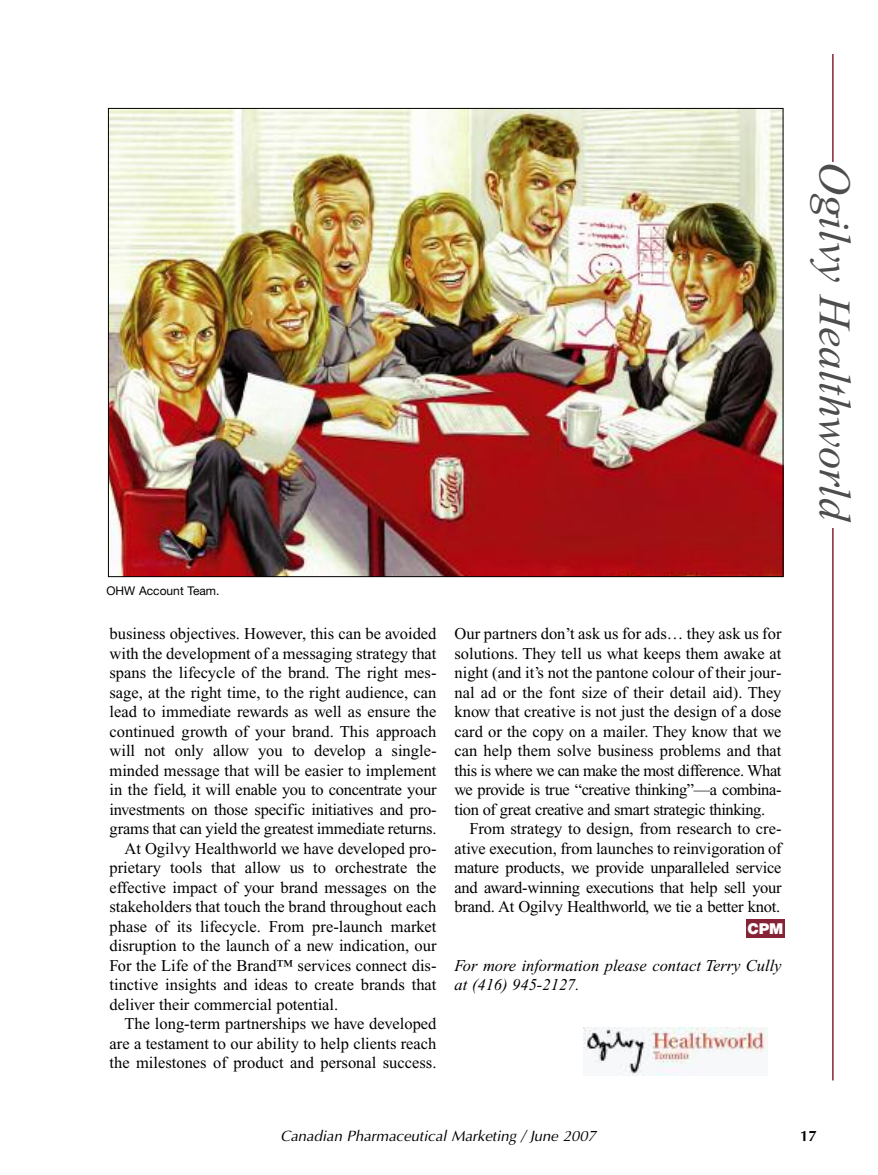
<style>
.page{position:relative;width:878px;height:1175px;background:#fff}
.page>*{position:absolute;margin:0;border:0;box-sizing:border-box;transform-origin:0 0}
.t1{font:italic 45px "Times";color:#4d4d4d}
.t2{font:16.5px "Times";color:#000}
.t3{font:16.5px "Times";letter-spacing:-.025em;color:#000}
.t4{font:italic 16.5px/19.5px "Times";color:#000}
.t5{font:italic 15px "Optima";color:#000}
.t6{font:900 15px "Helvetica Neue";color:#fff}
.t7{font:700 15px "Optima";color:#000}
.t8{font:12px "Helvetica Neue";color:#000}
</style>
<div class="page">
<hr style="left:832px;top:54px;width:1px;height:1026px;background:#862336">
<div style="left:788px;top:162px;width:62px;height:366px;background:#fff"></div>
<div style="left:746px;top:918px;width:38px;height:19px;background:#862336"></div>
<img style="left:110px;top:110px;width:671px;height:465px">
<img style="left:583px;top:1027px;width:184px;height:48px">
<p class="t8" style="left:106px;top:586px;width:114px">OHW Account Team.</p>
<p class="t2" style="left:109px;top:628px;width:328px">business objectives. However, this can be avoided</p>
<p class="t2" style="left:109px;top:647px;width:328px">with the development of a messaging strategy that</p>
<p class="t2" style="left:109px;top:667px;width:328px">spans the lifecycle of the brand. The right mes-</p>
<p class="t2" style="left:109px;top:686px;width:328px">sage, at the right time, to the right audience, can</p>
<p class="t2" style="left:109px;top:706px;width:328px">lead to immediate rewards as well as ensure the</p>
<p class="t2" style="left:109px;top:725px;width:328px">continued growth of your brand. This approach</p>
<p class="t2" style="left:109px;top:745px;width:328px">will not only allow you to develop a single-</p>
<p class="t2" style="left:109px;top:764px;width:328px">minded message that will be easier to implement</p>
<p class="t2" style="left:109px;top:784px;width:328px">in the field, it will enable you to concentrate your</p>
<p class="t2" style="left:109px;top:803px;width:328px">investments on those specific initiatives and pro-</p>
<p class="t2" style="left:109px;top:823px;width:328px">grams that can yield the greatest immediate returns.</p>
<p class="t2" style="left:124px;top:842px;width:313px">At Ogilvy Healthworld we have developed pro-</p>
<p class="t2" style="left:109px;top:862px;width:328px">prietary tools that allow us to orchestrate the</p>
<p class="t2" style="left:109px;top:881px;width:328px">effective impact of your brand messages on the</p>
<p class="t2" style="left:109px;top:901px;width:328px">stakeholders that touch the brand throughout each</p>
<p class="t2" style="left:109px;top:920px;width:328px">phase of its lifecycle. From pre-launch market</p>
<p class="t2" style="left:109px;top:940px;width:328px">disruption to the launch of a new indication, our</p>
<p class="t2" style="left:109px;top:959px;width:328px">For the Life of the Brand™ services connect dis-</p>
<p class="t2" style="left:109px;top:979px;width:328px">tinctive insights and ideas to create brands that</p>
<p class="t2" style="left:109px;top:998px;width:230px">deliver their commercial potential.</p>
<p class="t2" style="left:124px;top:1018px;width:313px">The long-term partnerships we have developed</p>
<p class="t2" style="left:109px;top:1037px;width:328px">are a testament to our ability to help clients reach</p>
<p class="t2" style="left:109px;top:1057px;width:328px">the milestones of product and personal success.</p>
<p class="t2" style="left:454px;top:628px;width:328px">Our partners don’t ask us for ads… they ask us for</p>
<p class="t2" style="left:454px;top:647px;width:328px">solutions. They tell us what keeps them awake at</p>
<p class="t2" style="left:454px;top:667px;width:328px">night (and it’s not the pantone colour of their jour-</p>
<p class="t2" style="left:454px;top:686px;width:328px">nal ad or the font size of their detail aid). They</p>
<p class="t2" style="left:454px;top:706px;width:328px">know that creative is not just the design of a dose</p>
<p class="t2" style="left:454px;top:725px;width:328px">card or the copy on a mailer. They know that we</p>
<p class="t2" style="left:454px;top:745px;width:328px">can help them solve business problems and that</p>
<p class="t3" style="left:454px;top:764px;width:328px">this is where we can make the most difference. What</p>
<p class="t3" style="left:454px;top:784px;width:328px">we provide is true “creative thinking”—a combina-</p>
<p class="t3" style="left:454px;top:803px;width:312px">tion of great creative and smart strategic thinking.</p>
<p class="t2" style="left:469px;top:823px;width:313px">From strategy to design, from research to cre-</p>
<p class="t2" style="left:454px;top:842px;width:328px">ative execution, from launches to reinvigoration of</p>
<p class="t2" style="left:454px;top:862px;width:328px">mature products, we provide unparalleled service</p>
<p class="t2" style="left:454px;top:881px;width:328px">and award-winning executions that help sell your</p>
<p class="t2" style="left:454px;top:901px;width:327px">brand. At Ogilvy Healthworld, we tie a better knot.</p>
<p class="t6" style="left:747px;top:923px;width:38px">CPM</p>
<p class="t4" style="left:454px;top:957px;width:328px">For more information please contact Terry Cully at (416) 945-2127.</p>
<h1 class="t1" style="left:851px;top:162px;width:359px;rotate:90deg">Ogilvy Healthworld</h1>
<p class="t5" style="left:280px;top:1126px;width:317px">Canadian Pharmaceutical Marketing / June 2007</p>
<p class="t7" style="left:800px;top:1126px;width:18px">17</p>
</div>
